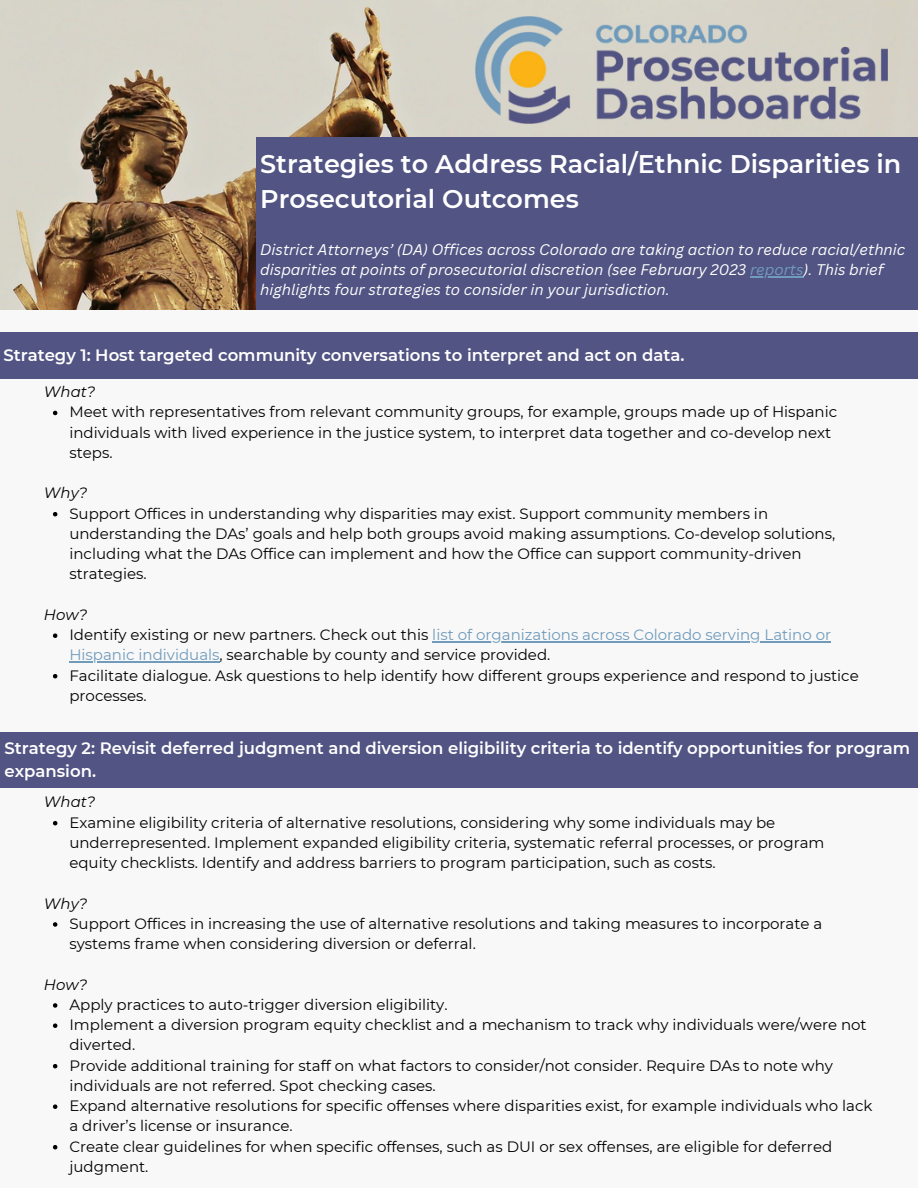
<style>
.page{position:relative;width:918px;height:1188px;background:#f8f8f8}
.page>*{position:absolute;margin:0;border:0;box-sizing:border-box;transform-origin:0 0}
.t1{font:600 25.5px/34.8px "Montserrat";color:#fff}
.t2{font:600 16.5px/22.5px "Montserrat";color:#fff}
.t3{font:15px/20.2px "Montserrat";color:#000}
.t4{font:italic 15px/20.2px "Canva Sans";color:#fff}
.t5{font:italic 15px "Montserrat";color:#000}
.s1{color:#709bbb}
</style>
<div class="page">
<img style="left:0;top:0;width:918px;height:309px">
<div style="left:256px;top:137px;width:662px;height:172px;background:#525483"></div>
<hr style="left:750px;top:276px;width:54px;height:1px;background:#709bbb">
<div style="left:0;top:332px;width:918px;height:46px;background:#525483"></div>
<svg style="left:53px;top:411px;width:4px;height:4px"></svg>
<svg style="left:53px;top:512px;width:4px;height:4px"></svg>
<svg style="left:53px;top:633px;width:4px;height:5px"></svg>
<hr style="left:432px;top:641px;width:399px;height:1px;background:#709bbb">
<hr style="left:69px;top:662px;width:151px;height:1px;background:#709bbb">
<svg style="left:53px;top:674px;width:4px;height:4px"></svg>
<div style="left:0;top:732px;width:918px;height:56px;background:#525483"></div>
<img style="left:476px;top:17px;width:412px;height:107px">
<svg style="left:53px;top:821px;width:4px;height:4px"></svg>
<svg style="left:53px;top:922px;width:4px;height:5px"></svg>
<svg style="left:53px;top:1003px;width:4px;height:5px"></svg>
<svg style="left:53px;top:1023px;width:4px;height:5px"></svg>
<svg style="left:53px;top:1064px;width:4px;height:4px"></svg>
<svg style="left:53px;top:1104px;width:4px;height:5px"></svg>
<svg style="left:53px;top:1145px;width:4px;height:4px"></svg>
<h1 class="t1" style="left:260px;top:146px;width:643px">Strategies to Address Racial/Ethnic Disparities in<br>Prosecutorial Outcomes</h1>
<p class="t4" style="left:260px;top:239px;width:647px">District Attorneys’ (DA) Offices across Colorado are taking action to reduce racial/ethnic disparities at points of prosecutorial discretion (see February 2023 <span class="s1">reports</span>). This brief highlights four strategies to consider in your jurisdiction.</p>
<p class="t2" style="left:3px;top:344px;width:683px">Strategy 1: Host targeted community conversations to interpret and act on data.</p>
<p class="t5" style="left:44px;top:383px;width:53px">What?</p>
<p class="t3" style="left:69px;top:402px;width:769px">Meet with representatives from relevant community groups, for example, groups made up of Hispanic individuals with lived experience in the justice system, to interpret data together and co-develop next steps.</p>
<p class="t5" style="left:44px;top:484px;width:45px">Why?</p>
<p class="t3" style="left:69px;top:503px;width:767px">Support Offices in understanding why disparities may exist. Support community members in understanding the DAs’ goals and help both groups avoid making assumptions. Co-develop solutions, including what the DAs Office can implement and how the Office can support community-driven strategies.</p>
<p class="t5" style="left:44px;top:605px;width:45px">How?</p>
<p class="t3" style="left:69px;top:625px;width:791px">Identify existing or new partners. Check out this <span class="s1">list of organizations across Colorado serving Latino or Hispanic individuals</span>, searchable by county and service provided.<br>Facilitate dialogue. Ask questions to help identify how different groups experience and respond to justice processes.</p>
<p class="t2" style="left:4px;top:737px;width:907px">Strategy 2: Revisit deferred judgment and diversion eligibility criteria to identify opportunities for program expansion.</p>
<p class="t3" style="left:69px;top:812px;width:757px">Examine eligibility criteria of alternative resolutions, considering why some individuals may be underrepresented. Implement expanded eligibility criteria, systematic referral processes, or program equity checklists. Identify and address barriers to program participation, such as costs.</p>
<p class="t5" style="left:44px;top:793px;width:53px">What?</p>
<p class="t5" style="left:44px;top:894px;width:45px">Why?</p>
<p class="t3" style="left:69px;top:913px;width:754px">Support Offices in increasing the use of alternative resolutions and taking measures to incorporate a systems frame when considering diversion or deferral.</p>
<p class="t5" style="left:44px;top:975px;width:45px">How?</p>
<p class="t3" style="left:69px;top:994px;width:805px">Apply practices to auto-trigger diversion eligibility.<br>Implement a diversion program equity checklist and a mechanism to track why individuals were/were not diverted.<br>Provide additional training for staff on what factors to consider/not consider. Require DAs to note why individuals are not referred. Spot checking cases.<br>Expand alternative resolutions for specific offenses where disparities exist, for example individuals who lack a driver’s license or insurance.<br>Create clear guidelines for when specific offenses, such as DUI or sex offenses, are eligible for deferred judgment.</p>
</div>
